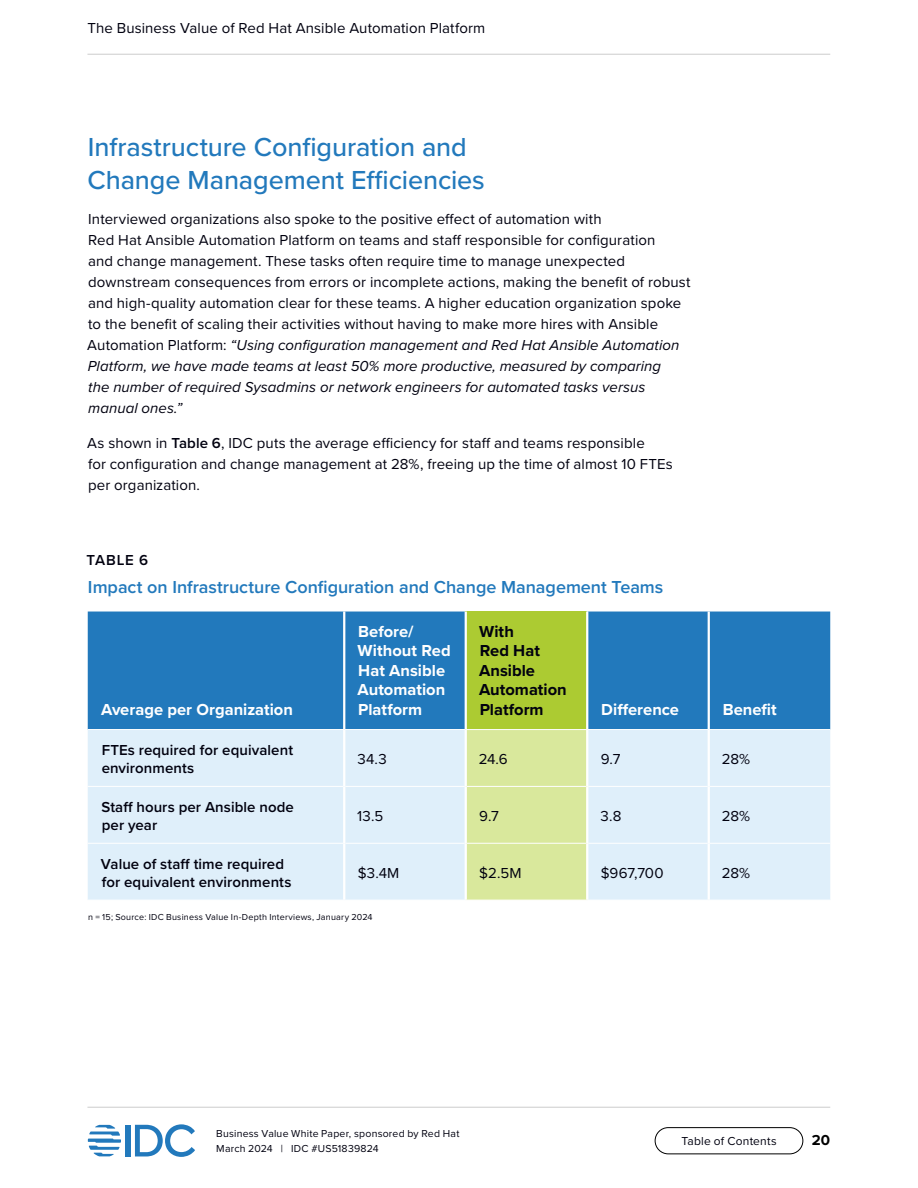
<style>
.page{position:relative;width:918px;height:1188px;background:#fff}
.page>*{position:absolute;margin:0;border:0;box-sizing:border-box;transform-origin:0 0}
.t1{font:500 27px/33px "Proxima Nova";letter-spacing:-.005em;color:#2279bc}
.Table_Heading{font:600 18px "Proxima Nova";color:#2279bc}
.Table_Column_Title__left_align{font:700 16.5px/19.5px "Proxima Nova";color:#fff}
.Table_Column_Title__highlighted{font:700 16.5px/19.5px "Proxima Nova";color:#01010f}
.Body_Text{font:15px/21px "Proxima Nova";letter-spacing:.005em;color:#01010f}
.Table_Row_Title{font:600 15px/18px "Proxima Nova";letter-spacing:.005em;color:#01010f}
.Table_Text__left_align{font:15px "Proxima Nova";letter-spacing:.005em;color:#01010f}
.Figure_Number{font:600 15px "Proxima Nova";letter-spacing:.055em;color:#01010f}
.t2{font:700 15px "Proxima Nova";color:#000}
.t3{font:12px "Proxima Nova";letter-spacing:.015em;color:#01010f}
.t4{font:10.5px/15px "Proxima Nova";letter-spacing:.02em;color:#01010f}
.Table_Notes_and_Sources{font:9px "Proxima Nova";letter-spacing:.025em;color:#01010f}
.s1{font-style:italic}
.s2{font-weight:600}
</style>
<div class="page">
<div style="left:126px;top:1125px;width:5px;height:31px;background:#2279bc"></div>
<svg style="left:135px;top:1124px;width:60px;height:33px"></svg>
<svg style="left:88px;top:1125px;width:33px;height:31px"></svg>
<div style="left:655px;top:1127px;width:148px;height:27px;border:1px solid #000;border-radius:13px"></div>
<hr style="left:87px;top:54px;width:743px;height:1px;background:#ccc">
<hr style="left:87px;top:1107px;width:743px;height:1px;background:#ccc">
<div style="left:88px;top:612px;width:742px;height:117px;background:#2279bc"></div>
<div style="left:466px;top:612px;width:121px;height:118px;background:#accb32"></div>
<div style="left:88px;top:730px;width:742px;height:170px;background:#dfeffa"></div>
<div style="left:467px;top:730px;width:119px;height:170px;background:#d9e89c"></div>
<hr style="left:467px;top:843px;width:119px;height:1px;background:#fff">
<hr style="left:708px;top:612px;width:2px;height:117px;background:#fff">
<hr style="left:588px;top:786px;width:120px;height:1px;background:#fff">
<hr style="left:710px;top:786px;width:120px;height:1px;background:#fff">
<hr style="left:88px;top:843px;width:255px;height:1px;background:#fff">
<hr style="left:345px;top:843px;width:120px;height:1px;background:#fff">
<hr style="left:588px;top:843px;width:120px;height:1px;background:#fff">
<hr style="left:710px;top:843px;width:120px;height:1px;background:#fff">
<hr style="left:343px;top:612px;width:2px;height:117px;background:#fff">
<hr style="left:88px;top:786px;width:255px;height:1px;background:#fff">
<hr style="left:345px;top:786px;width:120px;height:1px;background:#fff">
<hr style="left:467px;top:786px;width:119px;height:1px;background:#fff">
<hr style="left:343px;top:730px;width:2px;height:56px;background:#fff">
<hr style="left:343px;top:786px;width:2px;height:57px;background:#fff">
<hr style="left:343px;top:843px;width:2px;height:57px;background:#fff">
<hr style="left:708px;top:730px;width:2px;height:56px;background:#fff">
<hr style="left:708px;top:786px;width:2px;height:57px;background:#fff">
<hr style="left:708px;top:843px;width:2px;height:57px;background:#fff">
<hr style="left:465px;top:730px;width:2px;height:56px;background:#fff">
<hr style="left:465px;top:786px;width:2px;height:57px;background:#fff">
<hr style="left:465px;top:843px;width:2px;height:57px;background:#fff">
<hr style="left:586px;top:730px;width:2px;height:56px;background:#fff">
<hr style="left:586px;top:786px;width:2px;height:57px;background:#fff">
<hr style="left:586px;top:843px;width:2px;height:57px;background:#fff">
<hr style="left:465px;top:612px;width:2px;height:117px;background:#fff">
<hr style="left:586px;top:612px;width:2px;height:117px;background:#fff">
<hr style="left:466px;top:729px;width:121px;height:1px;background:#fff">
<p class="Body_Text" style="left:87px;top:17px;width:399px">The Business Value of Red Hat Ansible Automation Platform</p>
<h3 class="t1" style="left:88px;top:130px;width:399px">Infrastructure Configuration and<br>Change Management Efficiencies</h3>
<p class="Body_Text" style="left:87px;top:208px;width:605px">Interviewed organizations also spoke to the positive effect of automation with<br>Red Hat Ansible Automation Platform on teams and staff responsible for configuration<br>and change management. These tasks often require time to manage unexpected downstream consequences from errors or incomplete actions, making the benefit of robust and high-quality automation clear for these teams. A higher education organization spoke to the benefit of scaling their activities without having to make more hires with Ansible Automation Platform: <span class="s1">“Using configuration management and Red Hat Ansible Automation Platform, we have made teams at least 50% more productive, measured by comparing<br>the number of required Sysadmins or network engineers for automated tasks versus manual ones.”</span></p>
<p class="Body_Text" style="left:87px;top:432px;width:587px">As shown in <span class="s2">Table 6</span>, IDC puts the average efficiency for staff and teams responsible<br>for configuration and change management at 28%, freeing up the time of almost 10 FTEs per organization.</p>
<p class="Figure_Number" style="left:87px;top:549px;width:63px">TABLE 6</p>
<p class="Table_Heading" style="left:88px;top:573px;width:577px">Impact on Infrastructure Configuration and Change Management Teams</p>
<p class="Table_Column_Title__left_align" style="left:101px;top:699px;width:193px">Average per Organization</p>
<p class="Table_Column_Title__left_align" style="left:358px;top:621px;width:95px">Before/<br>Without Red<br>Hat Ansible<br>Automation<br>Platform</p>
<p class="Table_Column_Title__highlighted" style="left:479px;top:621px;width:89px">With<br>Red Hat<br>Ansible<br>Automation<br>Platform</p>
<p class="Table_Column_Title__left_align" style="left:601px;top:699px;width:79px">Difference</p>
<p class="Table_Column_Title__left_align" style="left:723px;top:699px;width:56px">Benefit</p>
<p class="Table_Row_Title" style="left:102px;top:740px;width:193px">FTEs required for equivalent environments</p>
<p class="Table_Text__left_align" style="left:358px;top:748px;width:31px">34.3</p>
<p class="Table_Text__left_align" style="left:479px;top:748px;width:30px">24.6</p>
<p class="Table_Text__left_align" style="left:601px;top:748px;width:21px">9.7</p>
<p class="Table_Text__left_align" style="left:722px;top:748px;width:30px">28%</p>
<p class="Table_Row_Title" style="left:101px;top:797px;width:194px">Staff hours per Ansible node per year</p>
<p class="Table_Text__left_align" style="left:357px;top:805px;width:28px">13.5</p>
<p class="Table_Text__left_align" style="left:479px;top:805px;width:21px">9.7</p>
<p class="Table_Text__left_align" style="left:601px;top:805px;width:22px">3.8</p>
<p class="Table_Text__left_align" style="left:722px;top:805px;width:30px">28%</p>
<p class="Table_Row_Title" style="left:101px;top:854px;width:192px">Value of staff time required for equivalent environments</p>
<p class="Table_Text__left_align" style="left:358px;top:861px;width:43px">$3.4M</p>
<p class="Table_Text__left_align" style="left:479px;top:861px;width:44px">$2.5M</p>
<p class="Table_Text__left_align" style="left:601px;top:861px;width:64px">$967,700</p>
<p class="Table_Text__left_align" style="left:722px;top:861px;width:30px">28%</p>
<p class="Table_Notes_and_Sources" style="left:88px;top:910px;width:286px">n = 15; Source: IDC Business Value In-Depth Interviews, January 2024</p>
<p class="t4" style="left:216px;top:1126px;width:245px">Business Value White Paper, sponsored by Red Hat<br>March 2024 | IDC #US51839824</p>
<p class="t3" style="left:681px;top:1132px;width:97px">Table of Contents</p>
<p class="t2" style="left:812px;top:1129px;width:20px">20</p>
</div>
